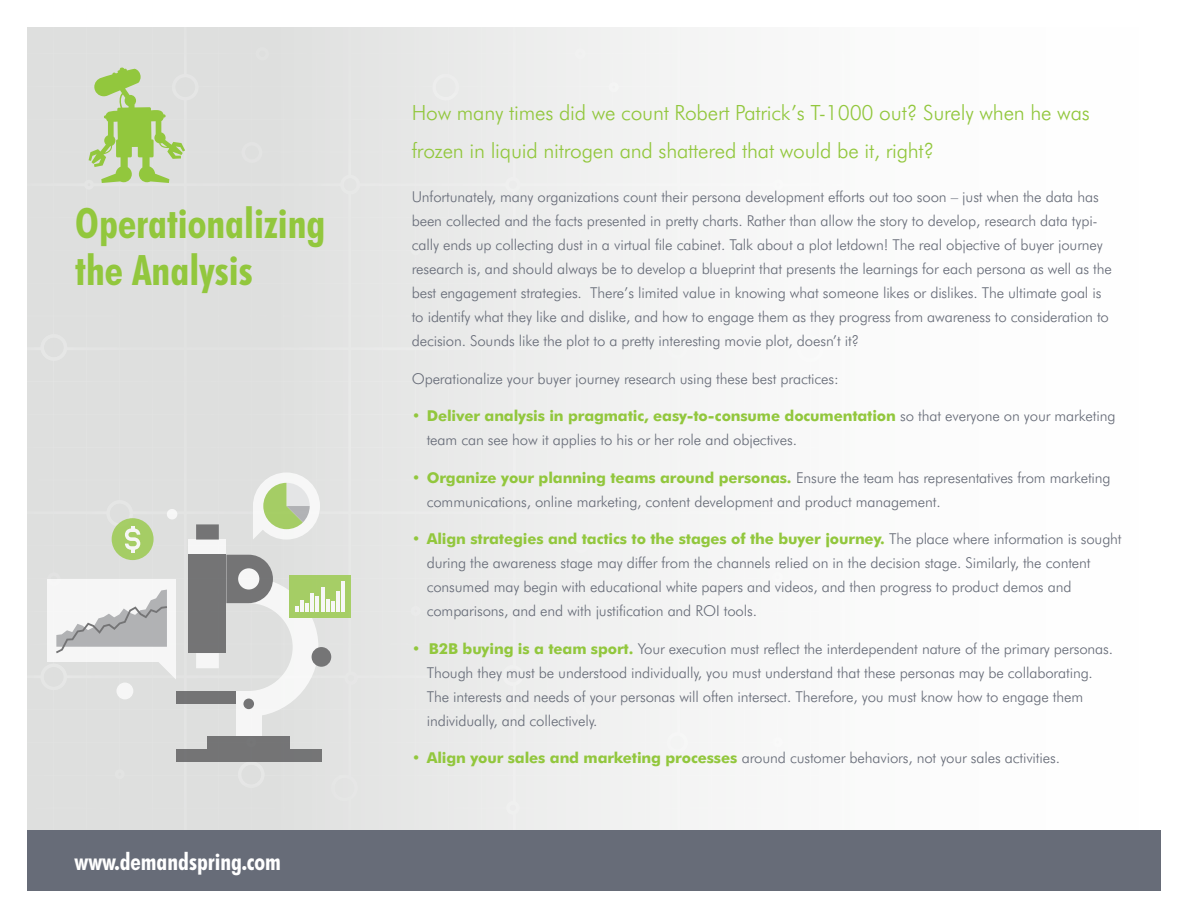
<style>
.page{position:relative;width:1188px;height:918px;background:#fff}
.page>*{position:absolute;margin:0;border:0;box-sizing:border-box;transform-origin:0 0}
.t1{font:700 condensed 42px/46.5px "Futura BT";color:#92c73d}
.t2{font:700 condensed 24px "Futura BT";color:#fff}
.t3{font:300 21px/37.5px "Futura BT";letter-spacing:-.01em;color:#92c73d}
.t4{font:300 15px/24px "Futura BT";letter-spacing:-.01em;color:#676c78}
.s1{font-weight:700;color:#92c73d}
.s2{color:#92c73d}
</style>
<div class="page">
<div style="left:530px;top:356px;width:178px;height:249px;background:#f1f1f1"></div>
<div style="left:27px;top:382px;width:503px;height:449px;background:#e5e6e5"></div>
<div style="left:27px;top:603px;width:248px;height:228px;background:#dedfde"></div>
<div style="left:27px;top:27px;width:256px;height:62px;background:#dedfde"></div>
<div style="left:433px;top:27px;width:131px;height:329px;background:#eee"></div>
<div style="left:496px;top:605px;width:349px;height:226px;background:#f5f5f5"></div>
<div style="left:364px;top:689px;width:248px;height:142px;background:#eaebea"></div>
<div style="left:27px;top:382px;width:189px;height:201px;background:#dedfde"></div>
<div style="left:27px;top:89px;width:229px;height:293px;background:#dedfde"></div>
<div style="left:203px;top:30px;width:294px;height:292px;background:#e1e2e1"></div>
<div style="left:256px;top:184px;width:294px;height:293px;background:#e5e6e6"></div>
<div style="left:39px;top:143px;width:100px;height:99px;background:#dedfde;border-radius:50px"></div>
<div style="left:511px;top:27px;width:53px;height:123px;background:#edeeed"></div>
<div style="left:690px;top:408px;width:18px;height:134px;background:#f4f5f4"></div>
<div style="left:564px;top:27px;width:144px;height:381px;background:#f2f2f2"></div>
<div style="left:442px;top:124px;width:136px;height:135px;background:#ececec;border-radius:68px"></div>
<div style="left:27px;top:831px;width:1134px;height:60px;background:#676c78"></div>
<div style="left:236px;top:691px;width:26px;height:45px;background:#f6f6f6"></div>
<div style="left:176px;top:749px;width:145px;height:13px;background:#747475"></div>
<div style="left:207px;top:736px;width:83px;height:13px;background:#747475"></div>
<div style="left:196px;top:653px;width:23px;height:15px;background:#f6f6f6"></div>
<div style="left:189px;top:540px;width:37px;height:15px;background:#f6f6f6"></div>
<div style="left:189px;top:555px;width:37px;height:98px;background:#747475"></div>
<div style="left:196px;top:524px;width:23px;height:16px;background:#747475"></div>
<div style="left:176px;top:691px;width:60px;height:13px;background:#747475"></div>
<div style="left:47px;top:579px;width:129px;height:82px;background:#f6f6f6"></div>
<svg style="left:158px;top:661px;width:18px;height:19px"></svg>
<svg style="left:56px;top:590px;width:111px;height:63px"></svg>
<div style="left:253px;top:473px;width:67px;height:67px;background:#f7f7f7;border-radius:50%"></div>
<svg style="left:253px;top:483px;width:57px;height:57px"></svg>
<div style="left:289px;top:576px;width:62px;height:42px;background:#a6ce66"></div>
<svg style="left:226px;top:555px;width:92px;height:162px"></svg>
<hr style="left:310px;top:594px;width:4px;height:18px;background:#f7f7f7">
<hr style="left:316px;top:597px;width:3px;height:15px;background:#fff">
<hr style="left:321px;top:587px;width:4px;height:25px;background:#f7f7f7">
<hr style="left:326px;top:599px;width:4px;height:13px;background:#f7f7f7">
<hr style="left:331px;top:602px;width:4px;height:10px;background:#f7f7f7">
<hr style="left:336px;top:591px;width:4px;height:21px;background:#f7f7f7">
<hr style="left:341px;top:582px;width:4px;height:30px;background:#f7f7f7">
<div style="left:112px;top:518px;width:42px;height:42px;background:#a5cd65;border-radius:50%"></div>
<svg style="left:125px;top:526px;width:15px;height:26px"></svg>
<div style="left:312px;top:647px;width:19px;height:20px;background:#757576;border-radius:50%"></div>
<div style="left:167px;top:509px;width:10px;height:10px;background:#f6f6f6;border-radius:50%"></div>
<div style="left:116px;top:683px;width:17px;height:16px;background:#f6f6f6;border-radius:50%"></div>
<svg style="left:89px;top:67px;width:96px;height:116px;background:#c0d59e"></svg>
<h1 class="t1" style="left:75px;top:200px;width:252px">Operationalizing the Analysis</h1>
<h2 class="t2" style="left:75px;top:847px;width:208px">www.demandspring.com</h2>
<h3 class="t3" style="left:412px;top:94px;width:680px">How many times did we count Robert Patrick’s T-1000 out? Surely when he was frozen in liquid nitrogen and shattered that would be it, right?</h3>
<p class="t4" style="left:412px;top:185px;width:702px">Unfortunately, many organizations count their persona development efforts out too soon – just when the data has been collected and the facts presented in pretty charts. Rather than allow the story to develop, research data typi&shy;cally ends up collecting dust in a virtual file cabinet. Talk about a plot letdown! The real objective of buyer journey research is, and should always be to develop a blueprint that presents the learnings for each persona as well as the best engagement strategies. There’s limited value in knowing what someone likes or dislikes. The ultimate goal is to identify what they like and dislike, and how to engage them as they progress from awareness to consideration to decision. Sounds like the plot to a pretty interesting movie plot, doesn’t it?</p>
<p class="t4" style="left:412px;top:366px;width:429px">Operationalize your buyer journey research using these best practices:</p>
<p class="t4" style="left:427px;top:404px;width:690px;text-indent:-15px"><span class="s1">• Deliver analysis in pragmatic, easy-to-consume documentation</span> so that everyone on your marketing team can see how it applies to his or her role and objectives.</p>
<p class="t4" style="left:427px;top:465px;width:685px;text-indent:-15px"><span class="s1">• Organize your planning teams around personas.</span> Ensure the team has representatives from marketing communications, online marketing, content development and product management.</p>
<p class="t4" style="left:427px;top:527px;width:696px;text-indent:-15px"><span class="s1">• Align strategies and tactics to the stages of the buyer journey.</span> The place where information is sought during the awareness stage may differ from the channels relied on in the decision stage. Similarly, the content consumed may begin with educational white papers and videos, and then progress to product demos and comparisons, and end with justification and ROI tools.</p>
<p class="t4" style="left:427px;top:636px;width:688px;text-indent:-15px"><span class="s2">•</span> <span class="s1">B2B buying is a team sport.</span> Your execution must reflect the interdependent nature of the primary personas.<br>Though they must be understood individually, you must understand that these personas may be collaborating.<br>The interests and needs of your personas will often intersect. Therefore, you must know how to engage them individually, and collectively.</p>
<p class="t4" style="left:412px;top:746px;width:650px"><span class="s1">• Align your sales and marketing processes</span> around customer behaviors, not your sales activities.</p>
</div>
